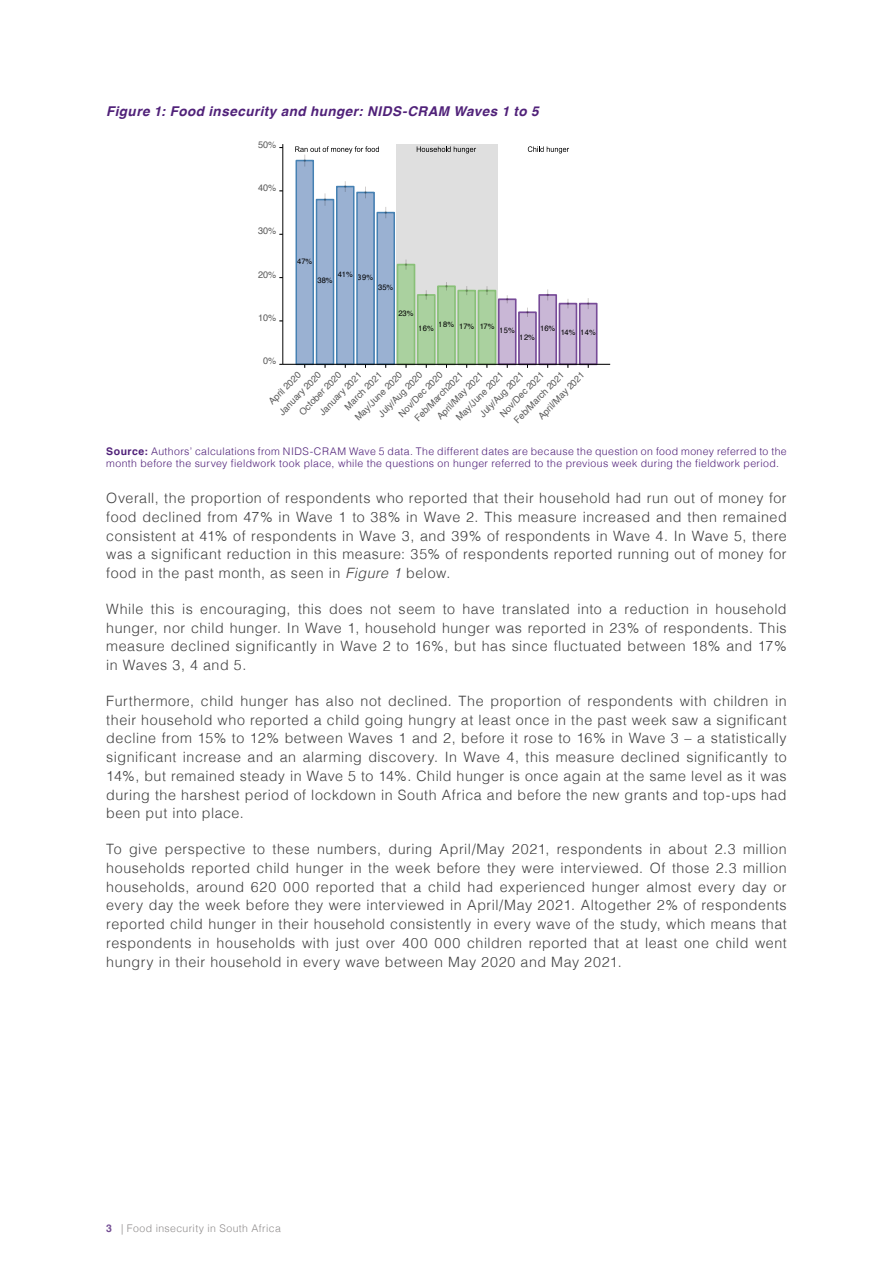
<style>
.page{position:relative;width:893px;height:1263px;background:#fff}
.page>*{position:absolute;margin:0;border:0;box-sizing:border-box;transform-origin:0 0}
.t1{font:300 14.25px/18.8px "Helvetica";letter-spacing:.04em;color:#404040;text-align:justify}
.t2{font:italic 700 13.5px "Helvetica";letter-spacing:.035em;color:#502179}
.t3{font:300 10.5px/12.6px "Helvetica";letter-spacing:.035em;color:#502179}
.t4{font:300 10.5px "Helvetica";letter-spacing:.04em;color:#908d8d}
.t5{font:9.45px "Helvetica";color:#5a5a5a}
.t6{font:9.3px "Helvetica";color:#5a5a5a}
.t7{font:7.8px "Helvetica";color:#000}
.s1{font-weight:700}
.s2{font-style:italic}
.s3{font-weight:700;color:#744e94}
</style>
<div class="page">
<div style="left:396px;top:144px;width:101px;height:220px;background:#dfdfdf"></div>
<div style="left:296px;top:161px;width:17px;height:203px;background:#9ab1d2"></div>
<div style="left:295px;top:160px;width:19px;height:205px;border:2px solid #4681b3"></div>
<div style="left:316px;top:200px;width:17px;height:164px;background:#9ab1d2"></div>
<div style="left:316px;top:199px;width:18px;height:166px;border:2px solid #4681b3"></div>
<div style="left:337px;top:187px;width:17px;height:177px;background:#9ab1d2"></div>
<div style="left:336px;top:186px;width:19px;height:179px;border:2px solid #4681b3"></div>
<div style="left:357px;top:192px;width:17px;height:172px;background:#9ab1d2"></div>
<div style="left:356px;top:192px;width:19px;height:173px;border:2px solid #4681b3"></div>
<div style="left:377px;top:213px;width:17px;height:151px;background:#9ab1d2"></div>
<div style="left:376px;top:212px;width:19px;height:153px;border:2px solid #4681b3"></div>
<div style="left:397px;top:265px;width:17px;height:99px;background:#aad19f"></div>
<div style="left:397px;top:264px;width:18px;height:101px;border:2px solid #89c078"></div>
<div style="left:418px;top:295px;width:17px;height:69px;background:#aad19f"></div>
<div style="left:417px;top:294px;width:19px;height:71px;border:2px solid #89c078"></div>
<div style="left:438px;top:286px;width:17px;height:78px;background:#aad19f"></div>
<div style="left:437px;top:285px;width:19px;height:80px;border:2px solid #89c078"></div>
<div style="left:458px;top:291px;width:17px;height:73px;background:#aad19f"></div>
<div style="left:457px;top:290px;width:19px;height:75px;border:2px solid #89c078"></div>
<div style="left:478px;top:291px;width:17px;height:73px;background:#aad19f"></div>
<div style="left:478px;top:290px;width:18px;height:75px;border:2px solid #89c078"></div>
<div style="left:499px;top:299px;width:17px;height:65px;background:#c9b7d6"></div>
<div style="left:498px;top:298px;width:19px;height:67px;border:2px solid #774b98"></div>
<div style="left:519px;top:312px;width:17px;height:52px;background:#c9b7d6"></div>
<div style="left:518px;top:311px;width:19px;height:54px;border:2px solid #774b98"></div>
<div style="left:539px;top:295px;width:17px;height:69px;background:#c9b7d6"></div>
<div style="left:538px;top:294px;width:19px;height:71px;border:2px solid #774b98"></div>
<div style="left:559px;top:304px;width:17px;height:60px;background:#c9b7d6"></div>
<div style="left:559px;top:303px;width:18px;height:62px;border:2px solid #774b98"></div>
<div style="left:580px;top:304px;width:17px;height:60px;background:#c9b7d6"></div>
<div style="left:579px;top:303px;width:18px;height:62px;border:2px solid #774b98"></div>
<svg style="left:324px;top:193px;width:2px;height:13px"></svg>
<svg style="left:344px;top:181px;width:2px;height:11px"></svg>
<svg style="left:364px;top:187px;width:3px;height:11px"></svg>
<svg style="left:385px;top:207px;width:2px;height:11px"></svg>
<svg style="left:405px;top:260px;width:2px;height:10px"></svg>
<svg style="left:425px;top:290px;width:2px;height:10px"></svg>
<svg style="left:445px;top:282px;width:3px;height:8px"></svg>
<svg style="left:466px;top:286px;width:2px;height:9px"></svg>
<svg style="left:486px;top:286px;width:2px;height:9px"></svg>
<svg style="left:506px;top:295px;width:2px;height:8px"></svg>
<svg style="left:526px;top:308px;width:3px;height:9px"></svg>
<svg style="left:547px;top:289px;width:2px;height:11px"></svg>
<svg style="left:567px;top:299px;width:2px;height:9px"></svg>
<svg style="left:587px;top:298px;width:2px;height:11px"></svg>
<hr style="left:282px;top:144px;width:1px;height:220px;background:#000">
<hr style="left:283px;top:364px;width:327px;height:1px;background:#000">
<svg style="left:295px;top:146px;width:84px;height:21px"></svg>
<svg style="left:417px;top:146px;width:59px;height:7px"></svg>
<svg style="left:528px;top:146px;width:41px;height:7px"></svg>
<p class="t2" style="left:106px;top:101px;width:434px">Figure 1: Food insecurity and hunger: NIDS-CRAM Waves 1 to 5</p>
<p class="t5" style="left:258px;top:137px;width:20px">50%</p>
<p class="t5" style="left:258px;top:180px;width:20px">40%</p>
<p class="t5" style="left:258px;top:224px;width:20px">30%</p>
<p class="t5" style="left:258px;top:267px;width:20px">20%</p>
<p class="t5" style="left:258px;top:310px;width:20px">10%</p>
<p class="t5" style="left:263px;top:354px;width:15px">0%</p>
<p class="t6" style="left:265px;top:398px;width:43px;rotate:-46deg">April 2020</p>
<p class="t7" style="left:297px;top:255px;width:17px">47%</p>
<p class="t7" style="left:338px;top:270px;width:37px">41% 39%</p>
<p class="t7" style="left:317px;top:275px;width:17px">38%</p>
<p class="t7" style="left:378px;top:281px;width:17px">35%</p>
<p class="t7" style="left:398px;top:307px;width:17px">23%</p>
<p class="t7" style="left:419px;top:322px;width:17px">16%</p>
<p class="t7" style="left:439px;top:320px;width:57px">18% 17% 17%</p>
<p class="t7" style="left:540px;top:322px;width:17px">16%</p>
<p class="t7" style="left:500px;top:324px;width:17px">15%</p>
<p class="t7" style="left:560px;top:327px;width:37px">14% 14%</p>
<p class="t7" style="left:520px;top:331px;width:17px">12%</p>
<p class="t6" style="left:296px;top:409px;width:58px;rotate:-46deg">October 2020</p>
<p class="t6" style="left:351px;top:414px;width:65px;rotate:-46deg">May/June 2020</p>
<p class="t6" style="left:375px;top:410px;width:60px;rotate:-46deg">July/Aug 2020</p>
<p class="t6" style="left:395px;top:410px;width:60px;rotate:-46deg">Nov/Dec 2020</p>
<p class="t6" style="left:275px;top:409px;width:58px;rotate:-46deg">January 2020</p>
<p class="t6" style="left:341px;top:403px;width:51px;rotate:-46deg">March 2021</p>
<p class="t6" style="left:316px;top:409px;width:58px;rotate:-46deg">January 2021</p>
<p class="t6" style="left:411px;top:415px;width:67px;rotate:-46deg">Feb/March2021</p>
<p class="t6" style="left:433px;top:413px;width:63px;rotate:-46deg">April/May 2021</p>
<p class="t6" style="left:452px;top:414px;width:65px;rotate:-46deg">May/June 2021</p>
<p class="t6" style="left:476px;top:410px;width:60px;rotate:-46deg">July/Aug 2021</p>
<p class="t6" style="left:496px;top:410px;width:60px;rotate:-46deg">Nov/Dec 2021</p>
<p class="t6" style="left:510px;top:417px;width:69px;rotate:-46deg">Feb/March 2021</p>
<p class="t6" style="left:534px;top:413px;width:63px;rotate:-46deg">April/May 2021</p>
<p class="t3" style="left:106px;top:444px;width:682px"><span class="s1">Source:</span> Authors’ calculations from NIDS-CRAM Wave 5 data. The different dates are because the question on food money referred to the month before the survey fieldwork took place, while the questions on hunger referred to the previous week during the fieldwork period.</p>
<p class="t1" style="left:106px;top:488px;width:682px">Overall, the proportion of respondents who reported that their household had run out of money for food declined from 47% in Wave 1 to 38% in Wave 2. This measure increased and then remained consistent at 41% of respondents in Wave 3, and 39% of respondents in Wave 4. In Wave 5, there was a significant reduction in this measure: 35% of respondents reported running out of money for food in the past month, as seen in <span class="s2">Figure 1</span> below.</p>
<p class="t1" style="left:106px;top:598px;width:682px">While this is encouraging, this does not seem to have translated into a reduction in household hunger, nor child hunger. In Wave 1, household hunger was reported in 23% of respondents. This measure declined significantly in Wave 2 to 16%, but has since fluctuated between 18% and 17% in Waves 3, 4 and 5.</p>
<p class="t1" style="left:106px;top:690px;width:682px">Furthermore, child hunger has also not declined. The proportion of respondents with children in their household who reported a child going hungry at least once in the past week saw a significant decline from 15% to 12% between Waves 1 and 2, before it rose to 16% in Wave 3 – a statistically significant increase and an alarming discovery. In Wave 4, this measure declined significantly to 14%, but remained steady in Wave 5 to 14%. Child hunger is once again at the same level as it was during the harshest period of lockdown in South Africa and before the new grants and top-ups had been put into place.</p>
<p class="t1" style="left:106px;top:839px;width:682px">To give perspective to these numbers, during April/May 2021, respondents in about 2.3 million households reported child hunger in the week before they were interviewed. Of those 2.3 million households, around 620 000 reported that a child had experienced hunger almost every day or every day the week before they were interviewed in April/May 2021. Altogether 2% of respondents reported child hunger in their household consistently in every wave of the study, which means that respondents in households with just over 400 000 children reported that at least one child went hungry in their household in every wave between May 2020 and May 2021.</p>
<p class="t4" style="left:106px;top:1219px;width:176px"><span class="s3">3</span> | Food insecurity in South Africa</p>
</div>
